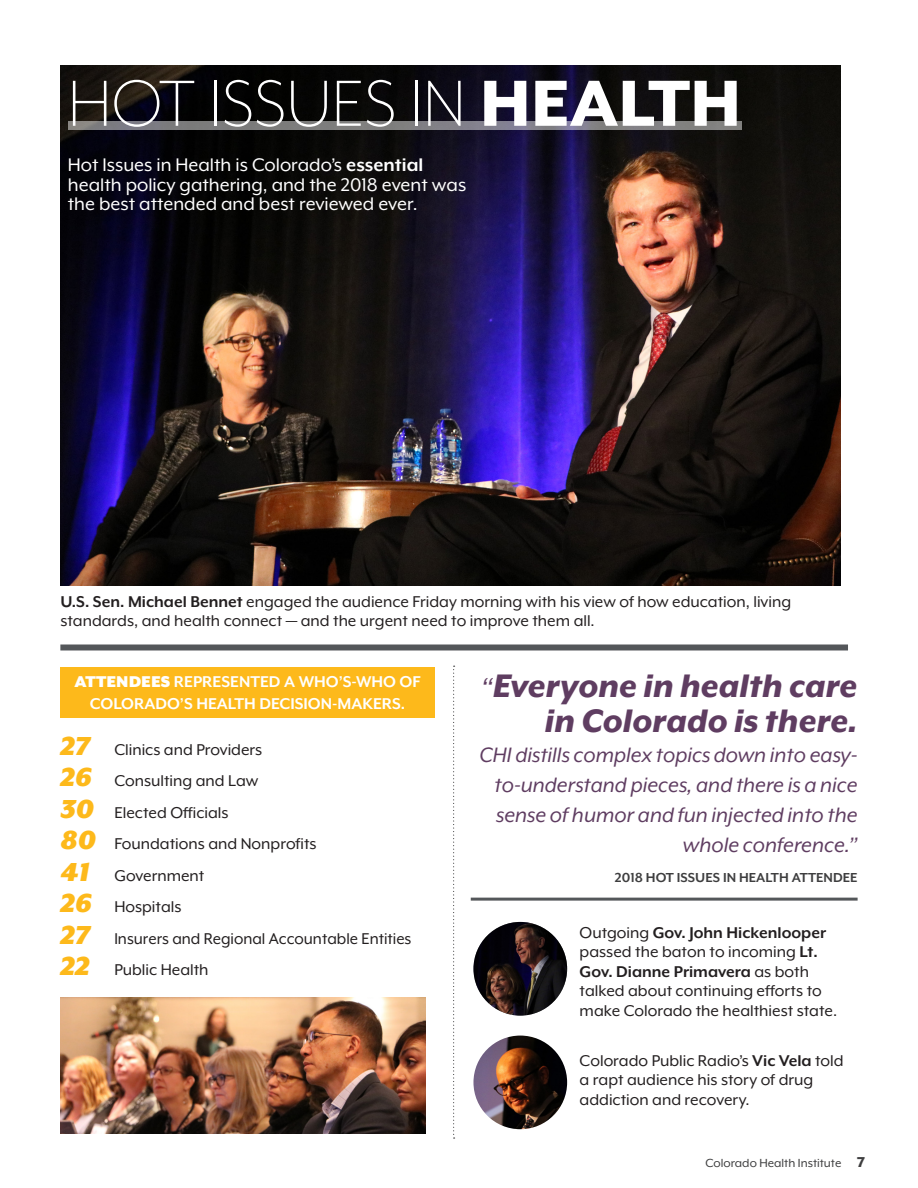
<style>
.page{position:relative;width:918px;height:1188px;background:#fff}
.page>*{position:absolute;margin:0;border:0;box-sizing:border-box;transform-origin:0 0}
.service_name{font:300 75px "Mr Eaves XL Mod OT";color:#fff}
.t1{font:italic 800 37.5px/34.5px "Mr Eaves XL Mod OT";color:#5f3d61;text-align:right}
.t2{font:italic 24px/30px "Mr Eaves XL Mod OT";color:#5f3d61;text-align:justify}
.service_name-2{font:21px/19.5px "Mr Eaves XL Mod OT";color:#fff}
.t3{font:18px/19.5px "Mr Eaves XL Mod OT";color:#231f20}
.t4{font:700 18px/21.6px "Mr Eaves XL Mod OT";color:#fff;text-align:center}
.t5{font:700 15px "Mr Eaves XL Mod OT";color:#3e3e3f}
.t6{font:13.5px "Mr Eaves XL Mod OT";color:#3e3e3f}
.s1{font-weight:800}
.s2{font-weight:700}
.s3{font-weight:900}
.s4{font-weight:900;font-style:italic;font-size:30px;color:#fdb91b}
.s5{font-weight:400;font-size:31.5px}
.s6{font-weight:800;font-size:16.5px}
</style>
<div class="page">
<img style="left:473px;top:922px;width:94px;height:94px;border-radius:47px">
<div style="left:60px;top:667px;width:375px;height:50px;background:#fdb91b"></div>
<img style="left:473px;top:1036px;width:94px;height:93px;border-radius:47px">
<img style="left:60px;top:66px;width:780px;height:520px">
<svg style="left:68px;top:121px;width:673px;height:9px;background:#7f7e83"></svg>
<div style="left:60px;top:645px;width:788px;height:6px;background:#54575a"></div>
<svg style="left:453px;top:666px;width:2px;height:473px"></svg>
<hr style="left:471px;top:898px;width:387px;height:3px;background:#54575a">
<img style="left:60px;top:998px;width:366px;height:135px">
<p class="service_name" style="left:68px;top:66px;width:675px">HOT ISSUES IN <span class="s1">HEALTH</span></p>
<p class="service_name-2" style="left:68px;top:155px;width:400px">Hot Issues in Health is Colorado’s <span class="s2">essential </span>health policy gathering, and the 2018 event was the best attended and best reviewed ever.</p>
<p class="t3" style="left:60px;top:592px;width:732px"><span class="s2">U.S. Sen. Michael Bennet</span> engaged the audience Friday morning with his view of how education, living standards, and health connect — and the urgent need to improve them all.</p>
<p class="t4" style="left:74px;top:671px;width:348px"><span class="s3">ATTENDEES</span> REPRESENTED A WHO’S-WHO OF<br>COLORADO’S HEALTH DECISION-MAKERS.</p>
<p class="t3" style="left:60px;top:739px;width:203px"><span class="s4">27</span> Clinics and Providers</p>
<p class="t3" style="left:60px;top:771px;width:200px"><span class="s4">26</span> Consulting and Law</p>
<p class="t3" style="left:60px;top:802px;width:170px"><span class="s4">30</span> Elected Officials</p>
<p class="t3" style="left:60px;top:834px;width:258px"><span class="s4">80</span> Foundations and Nonprofits</p>
<p class="t3" style="left:60px;top:865px;width:146px"><span class="s4">41</span> Government</p>
<p class="t3" style="left:60px;top:897px;width:123px"><span class="s4">26</span> Hospitals</p>
<p class="t3" style="left:60px;top:928px;width:353px"><span class="s4">27</span> Insurers and Regional Accountable Entities</p>
<p class="t3" style="left:60px;top:960px;width:150px"><span class="s4">22</span> Public Health</p>
<p class="t1" style="left:481px;top:669px;width:378px"><span class="s5">“</span>Everyone in health care in Colorado is there.</p>
<p class="t2" style="left:495px;top:740px;width:364px;text-indent:-15px">CHI distills complex topics down into easy&shy;to-understand pieces, and there is a nice sense of humor and fun injected into the</p>
<p class="t2" style="left:683px;top:830px;width:176px">whole conference.”</p>
<p class="t5" style="left:615px;top:870px;width:244px">2018 HOT ISSUES IN HEALTH ATTENDEE</p>
<p class="t3" style="left:580px;top:922px;width:259px">Outgoing <span class="s2">Gov. John Hickenlooper </span>passed the baton to incoming <span class="s2">Lt.<br>Gov. Dianne Primavera</span> as both talked about continuing efforts to make Colorado the healthiest state.</p>
<p class="t3" style="left:580px;top:1051px;width:265px">Colorado Public Radio’s <span class="s2">Vic Vela</span> told a rapt audience his story of drug addiction and recovery.</p>
<p class="t6" style="left:705px;top:1156px;width:161px">Colorado Health Institute <span class="s6">7</span></p>
</div>
